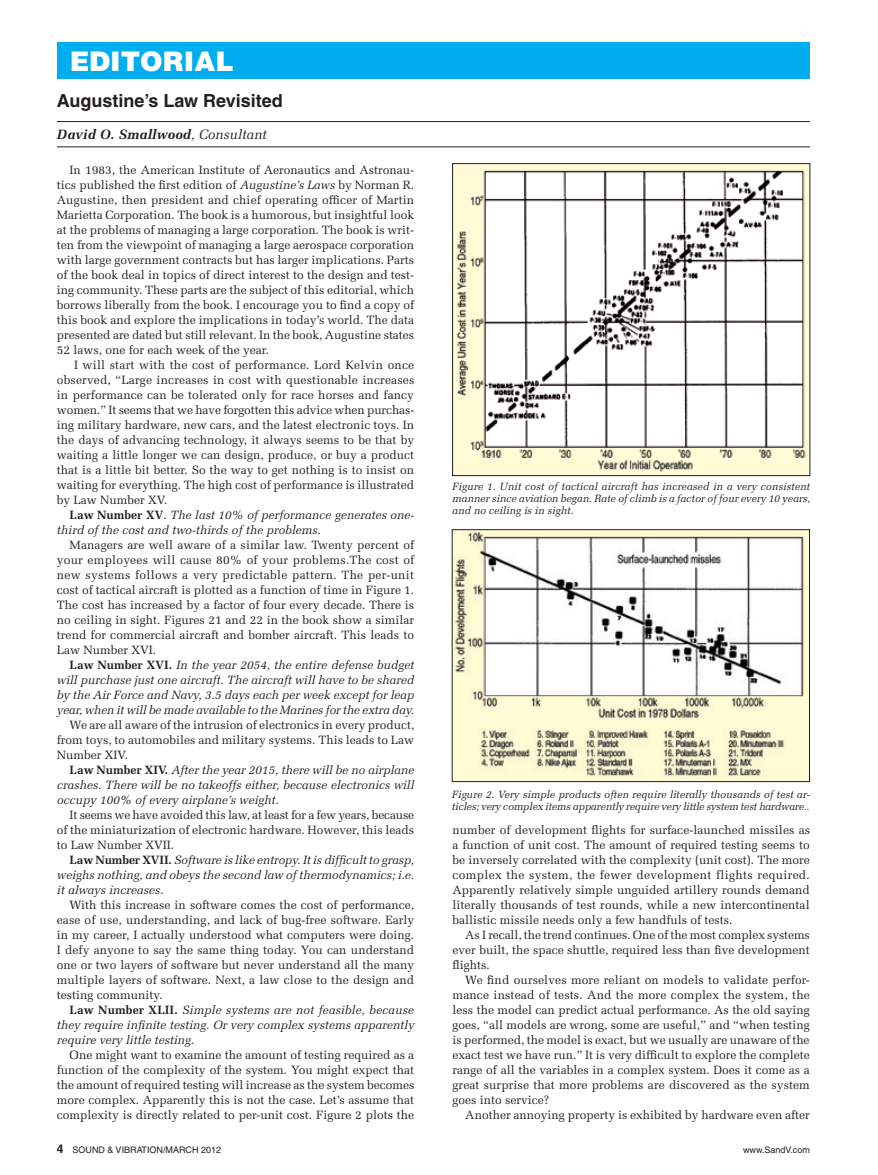
<style>
.page{position:relative;width:878px;height:1175px;background:#fff}
.page>*{position:absolute;margin:0;border:0;box-sizing:border-box;transform-origin:0 0}
.t1{font:900 27px "Helvetica";color:#fff}
.t2{font:700 18px "Helvetica";color:#231f20}
.t3{font:italic 700 13.5px "Melior";color:#231f20}
.t4{font:12px/15px "Melior";color:#231f20;text-align:justify}
.t5{font:italic 12px/15px "Melior";color:#231f20;text-align:justify}
.t6{font:italic 10.5px/12px "Melior";color:#231f20;text-align:justify}
.t7{font:9px "Helvetica";color:#231f20}
.s1{font-weight:400}
.s2{font-style:italic}
.s3{font-weight:700;font-style:normal}
.s4{font-style:normal}
.s5{font-weight:700;font-size:12px}
</style>
<div class="page">
<div style="left:57px;top:43px;width:752px;height:36px;background:#00aeef"></div>
<hr style="left:57px;top:146px;width:752px;height:1px;background:#231f20">
<hr style="left:57px;top:121px;width:752px;height:1px;background:#231f20">
<img style="left:454px;top:165px;width:354px;height:309px">
<div style="left:452px;top:163px;width:358px;height:313px;border:1px solid #231f20"></div>
<img style="left:454px;top:531px;width:353px;height:249px">
<div style="left:452px;top:529px;width:357px;height:253px;border:1px solid #231f20"></div>
<h1 class="t1" style="left:70px;top:44px;width:165px">EDITORIAL</h1>
<h2 class="t2" style="left:57px;top:90px;width:227px">Augustine’s Law Revisited</h2>
<p class="t3" style="left:57px;top:126px;width:211px">David O. Smallwood<span class="s1">, Consultant</span></p>
<p class="t4" style="left:57px;top:162px;width:359px;text-indent:13px">In 1983, the American Institute of Aeronautics and Astronau&shy;tics published the first edition of <span class="s2">Augustine’s Laws</span> by Norman R.<br>Augustine, then president and chief operating officer of Martin Marietta Corporation. The book is a humorous, but insightful look at the problems of managing a large corporation. The book is writ&shy;ten from the viewpoint of managing a large aerospace corporation with large government contracts but has larger implications. Parts of the book deal in topics of direct interest to the design and test&shy;ing community. These parts are the subject of this editorial, which borrows liberally from the book. I encourage you to find a copy of this book and explore the implications in today’s world. The data presented are dated but still relevant. In the book, Augustine states 52 laws, one for each week of the year.</p>
<p class="t4" style="left:57px;top:357px;width:359px;text-indent:17px">I will start with the cost of performance. Lord Kelvin once observed, “Large increases in cost with questionable increases in performance can be tolerated only for race horses and fancy women.” It seems that we have forgotten this advice when purchas&shy;ing military hardware, new cars, and the latest electronic toys. In the days of advancing technology, it always seems to be that by waiting a little longer we can design, produce, or buy a product that is a little bit better. So the way to get nothing is to insist on waiting for everything. The high cost of performance is illustrated by Law Number XV.</p>
<p class="t5" style="left:57px;top:507px;width:359px;text-indent:13px"><span class="s3">Law Number XV</span><span class="s4">.</span> The last 10% of performance generates one&shy;third of the cost and two-thirds of the problems.</p>
<p class="t4" style="left:57px;top:537px;width:359px;text-indent:13px">Managers are well aware of a similar law. Twenty percent of your employees will cause 80% of your problems.The cost of new systems follows a very predictable pattern. The per-unit cost of tactical aircraft is plotted as a function of time in Figure 1.<br>The cost has increased by a factor of four every decade. There is no ceiling in sight. Figures 21 and 22 in the book show a similar trend for commercial aircraft and bomber aircraft. This leads to Law Number XVI.</p>
<p class="t5" style="left:57px;top:657px;width:359px;text-indent:13px"><span class="s3">Law Number XVI.</span> In the year 2054, the entire defense budget will purchase just one aircraft. The aircraft will have to be shared by the Air Force and Navy, 3.5 days each per week except for leap year, when it will be made available to the Marines for the extra day.</p>
<p class="t4" style="left:57px;top:717px;width:359px;text-indent:13px">We are all aware of the intrusion of electronics in every product, from toys, to automobiles and military systems. This leads to Law Number XIV.</p>
<p class="t5" style="left:57px;top:762px;width:359px;text-indent:13px"><span class="s3">Law Number XIV.</span> After the year 2015, there will be no airplane crashes. There will be no takeoffs either, because electronics will occupy 100% of every airplane’s weight.</p>
<p class="t4" style="left:57px;top:807px;width:359px;text-indent:13px">It seems we have avoided this law, at least for a few years, because of the miniaturization of electronic hardware. However, this leads to Law Number XVII.</p>
<p class="t5" style="left:57px;top:852px;width:359px;text-indent:13px"><span class="s3">Law Number XVII.</span> Software is like entropy. It is difficult to grasp, weighs nothing, and obeys the second law of thermodynamics; i.e. it always increases.</p>
<p class="t4" style="left:57px;top:897px;width:359px;text-indent:13px">With this increase in software comes the cost of performance, ease of use, understanding, and lack of bug-free software. Early in my career, I actually understood what computers were doing.<br>I defy anyone to say the same thing today. You can understand one or two layers of software but never understand all the many multiple layers of software. Next, a law close to the design and testing community.</p>
<p class="t5" style="left:57px;top:1002px;width:359px;text-indent:13px"><span class="s3">Law Number XLII.</span> Simple systems are not feasible, because they require infinite testing. Or very complex systems apparently require very little testing.</p>
<p class="t4" style="left:57px;top:1047px;width:359px;text-indent:13px">One might want to examine the amount of testing required as a function of the complexity of the system. You might expect that the amount of required testing will increase as the system becomes more complex. Apparently this is not the case. Let’s assume that complexity is directly related to per-unit cost. Figure 2 plots the</p>
<p class="t6" style="left:452px;top:480px;width:360px">Figure 1. Unit cost of tactical aircraft has increased in a very consistent manner since aviation began. Rate of climb is a factor of four every 10 years, and no ceiling is in sight.</p>
<p class="t6" style="left:452px;top:788px;width:359px">Figure 2. Very simple products often require literally thousands of test ar&shy;ticles; very complex items apparently require very little system test hardware..</p>
<p class="t4" style="left:452px;top:822px;width:359px">number of development flights for surface-launched missiles as a function of unit cost. The amount of required testing seems to be inversely correlated with the complexity (unit cost). The more complex the system, the fewer development flights required.<br>Apparently relatively simple unguided artillery rounds demand literally thousands of test rounds, while a new intercontinental ballistic missile needs only a few handfuls of tests.</p>
<p class="t4" style="left:452px;top:927px;width:359px;text-indent:13px">As I recall, the trend continues. One of the most complex systems ever built, the space shuttle, required less than five development flights.</p>
<p class="t4" style="left:452px;top:972px;width:359px;text-indent:13px">We find ourselves more reliant on models to validate perfor&shy;mance instead of tests. And the more complex the system, the less the model can predict actual performance. As the old saying goes, “all models are wrong, some are useful,” and “when testing is performed, the model is exact, but we usually are unaware of the exact test we have run.” It is very difficult to explore the complete range of all the variables in a complex system. Does it come as a great surprise that more problems are discovered as the system goes into service?</p>
<p class="t4" style="left:465px;top:1107px;width:346px">Another annoying property is exhibited by hardware even after</p>
<p class="t7" style="left:57px;top:1144px;width:166px"><span class="s5">4</span> SOUND &amp; VIBRATION/MARCH 2012</p>
<p class="t7" style="left:743px;top:1144px;width:68px">www.SandV.com</p>
</div>
